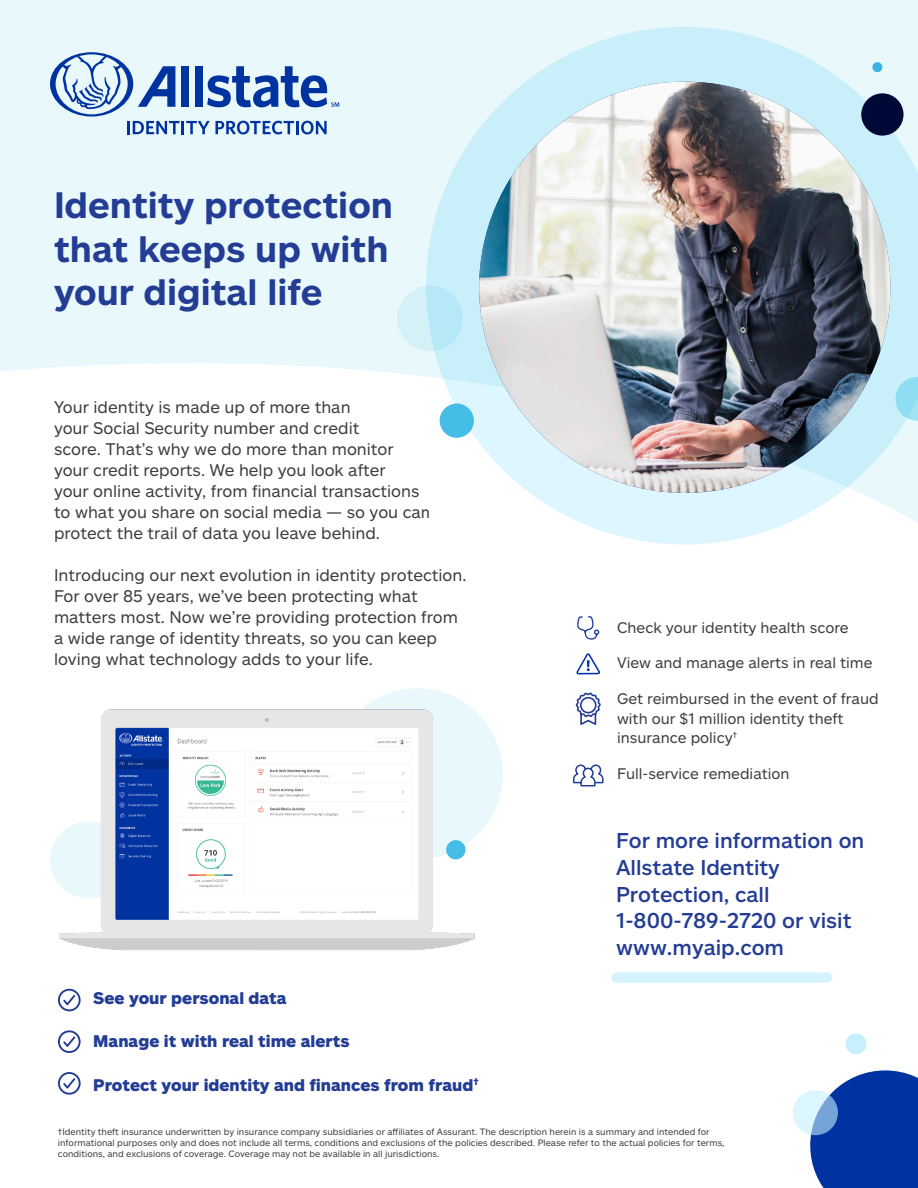
<style>
.page{position:relative;width:918px;height:1188px;background:#fff}
.page>*{position:absolute;margin:0;border:0;box-sizing:border-box;transform-origin:0 0}
.t1{font:700 36px/43.2px "Allstate Sans";color:#233d95}
.Body{font:500 21px/26.8px "Allstate Sans";color:#233d95}
.Body-2{font:16.5px/21px "Allstate Sans";color:#3e3e3f}
.t2{font:900 16.5px "Allstate Sans";color:#233d95}
.Body-3{font:15px/19.5px "Allstate Sans";color:#3e3e3f}
.t3{font:9px/10.8px "Allstate Sans";color:#3e3e3f}
</style>
<div class="page">
<div style="left:332px;top:688px;width:171px;height:171px;background:#e8f8fb;border-radius:50%"></div>
<div style="left:0;top:0;width:918px;height:287px;background:#e8f8fb"></div>
<svg style="left:0;top:286px;width:694px;height:259px"></svg>
<svg style="left:810px;top:1070px;width:108px;height:118px;background:#1947aa"></svg>
<div style="left:846px;top:1034px;width:20px;height:20px;background:#c6f0ff;border-radius:50%"></div>
<svg style="left:793px;top:1090px;width:45px;height:45px;background:#b1d3ef"></svg>
<svg style="left:58px;top:988px;width:23px;height:24px"></svg>
<svg style="left:58px;top:1030px;width:23px;height:23px"></svg>
<svg style="left:58px;top:1072px;width:23px;height:23px"></svg>
<div style="left:617px;top:972px;width:210px;height:11px;background:#d4f3ff"></div>
<svg style="left:426px;top:27px;width:492px;height:517px"></svg>
<div style="left:861px;top:93px;width:43px;height:43px;background:#000838;border-radius:50%"></div>
<img style="left:479px;top:82px;width:411px;height:411px;border-radius:206px">
<svg style="left:397px;top:286px;width:66px;height:65px;background:#c3ecf7"></svg>
<div style="left:440px;top:404px;width:34px;height:34px;background:#45bde6;border-radius:50%"></div>
<div style="left:872px;top:62px;width:10px;height:10px;background:#3bb4e4;border-radius:50%"></div>
<svg style="left:895px;top:377px;width:23px;height:44px"></svg>
<img style="left:50px;top:702px;width:431px;height:249px">
<svg style="left:576px;top:653px;width:24px;height:22px"></svg>
<svg style="left:577px;top:616px;width:23px;height:24px"></svg>
<svg style="left:573px;top:764px;width:31px;height:23px"></svg>
<svg style="left:575px;top:692px;width:26px;height:33px"></svg>
<svg style="left:50px;top:52px;width:289px;height:82px"></svg>
<p class="t1" style="left:54px;top:182px;width:341px">Identity protection that keeps up with your digital life</p>
<p class="Body-2" style="left:54px;top:396px;width:378px">Your identity is made up of more than<br>your Social Security number and credit<br>score. That’s why we do more than monitor your credit reports. We help you look after<br>your online activity, from financial transactions to what you share on social media — so you can protect the trail of data you leave behind.</p>
<p class="Body-2" style="left:54px;top:564px;width:414px">Introducing our next evolution in identity protection.<br>For over 85 years, we’ve been protecting what matters most. Now we’re providing protection from a wide range of identity threats, so you can keep loving what technology adds to your life.</p>
<p class="Body-3" style="left:617px;top:617px;width:233px">Check your identity health score</p>
<p class="Body-3" style="left:617px;top:653px;width:257px">View and manage alerts in real time</p>
<p class="Body-3" style="left:617px;top:688px;width:263px">Get reimbursed in the event of fraud with our $1 million identity theft insurance policy<sup>†</sup></p>
<p class="Body-3" style="left:617px;top:763px;width:174px">Full-service remediation</p>
<p class="Body" style="left:616px;top:826px;width:250px">For more information on<br>Allstate Identity<br>Protection, call<br>1-800-789-2720 or visit www.myaip.com</p>
<p class="t2" style="left:93px;top:987px;width:195px">See your personal data</p>
<p class="t2" style="left:93px;top:1031px;width:258px">Manage it with real time alerts</p>
<p class="t2" style="left:93px;top:1074px;width:387px">Protect your identity and finances from fraud<sup>†</sup></p>
<p class="t3" style="left:58px;top:1126px;width:668px">†Identity theft insurance underwritten by insurance company subsidiaries or affiliates of Assurant. The description herein is a summary and intended for informational purposes only and does not include all terms, conditions and exclusions of the policies described. Please refer to the actual policies for terms, conditions, and exclusions of coverage. Coverage may not be available in all jurisdictions.</p>
</div>
